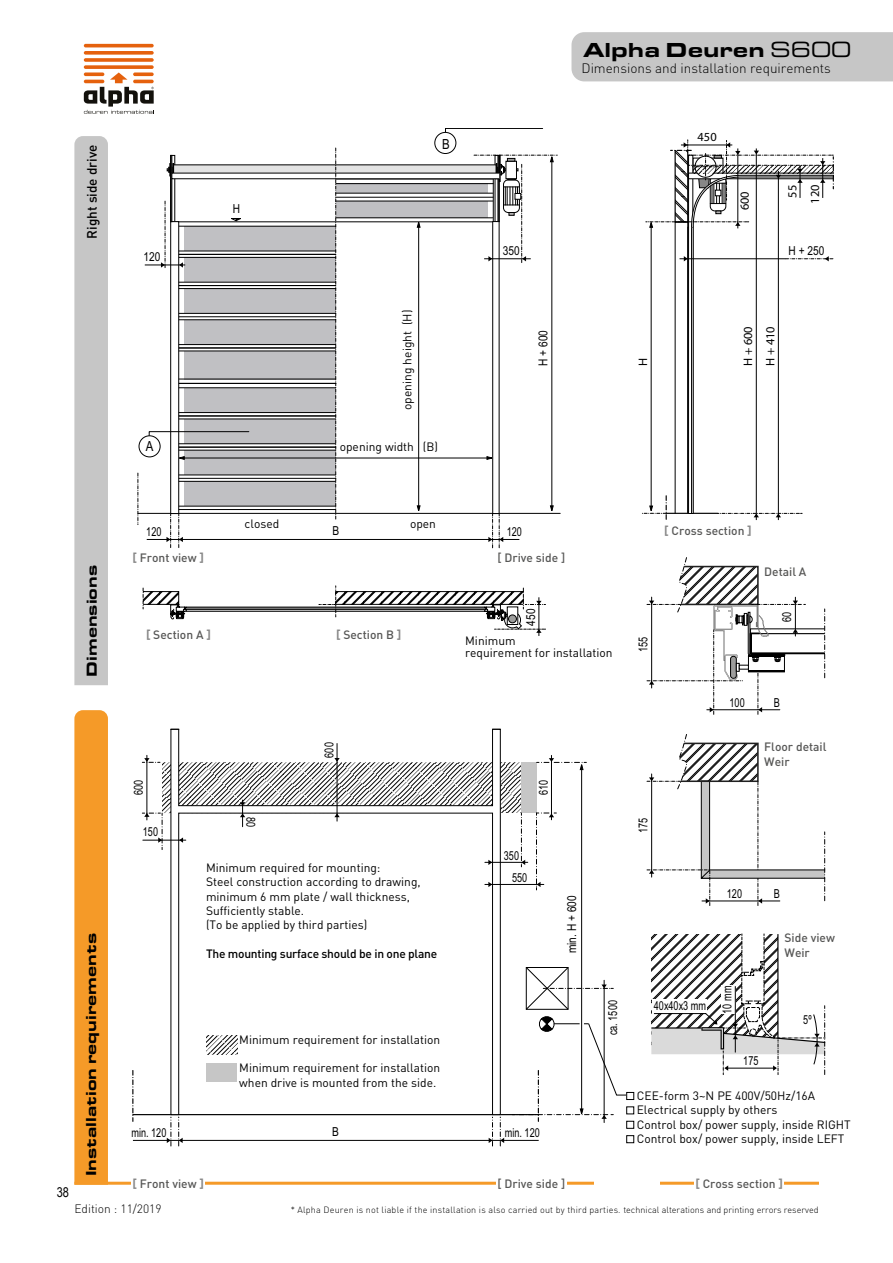
<style>
.page{position:relative;width:893px;height:1263px;background:#fff}
.page>*{position:absolute;margin:0;border:0;box-sizing:border-box;transform-origin:0 0}
.t1{font:900 21px "Eurostile Ext";color:#000}
.t2{font:900 15px "Eurostile Ext";color:#000}
.t3{font:13.95px "Arial Narrow";color:#000}
.t4{font:300 13.5px "DIN";color:#000}
.t5{font:500 13.5px "DIN";color:#000}
.t6{font:13.5px "Arial Narrow";color:#000}
.t7{font:12.45px/22px "Arial Narrow";color:#000;scale:.9 1}
.t8{font:12.45px "Arial Narrow";color:#000}
.t9{font:12.45px "Myriad Pro";color:#000}
.t10{font:12px/14.4px "DIN";color:#000}
.t11{font:500 12px/14.4px "DIN";color:#575756}
.t12{font:500 12px "DIN";letter-spacing:-.02em;color:#000}
.t13{font:300 12px "DIN";color:#000}
.t14{font:300 9px "DIN";letter-spacing:.02em;color:#000}
.s1{font-family:"Eurostile LT Std Ex 2";font-weight:400}
.s2{font-weight:700;color:#878787}
</style>
<div class="page">
<hr style="left:138px;top:513px;width:422px;height:1px;background:#000">
<svg style="left:143px;top:591px;width:27px;height:14px"></svg>
<svg style="left:162px;top:762px;width:359px;height:51px"></svg>
<div style="left:521px;top:762px;width:16px;height:51px;background:#c6c6c6"></div>
<hr style="left:133px;top:1114px;width:406px;height:1px;background:#000">
<svg style="left:170px;top:729px;width:331px;height:386px"></svg>
<svg style="left:240px;top:800px;width:5px;height:27px"></svg>
<hr style="left:581px;top:765px;width:1px;height:348px;background:#000">
<hr style="left:604px;top:980px;width:1px;height:142px;background:#000">
<hr style="left:147px;top:539px;width:372px;height:1px;background:#000">
<svg style="left:138px;top:473px;width:1px;height:52px"></svg>
<hr style="left:539px;top:597px;width:1px;height:39px;background:#000">
<div style="left:139px;top:435px;width:22px;height:22px;border:1px solid #000;border-radius:50%"></div>
<hr style="left:337px;top:743px;width:1px;height:78px;background:#000">
<hr style="left:485px;top:862px;width:43px;height:1px;background:#000">
<hr style="left:485px;top:884px;width:59px;height:1px;background:#000">
<hr style="left:143px;top:840px;width:43px;height:1px;background:#000">
<hr style="left:147px;top:755px;width:1px;height:65px;background:#000">
<svg style="left:488px;top:882px;width:4px;height:5px"></svg>
<svg style="left:488px;top:860px;width:4px;height:5px"></svg>
<svg style="left:521px;top:813px;width:4px;height:54px"></svg>
<svg style="left:334px;top:758px;width:6px;height:4px"></svg>
<svg style="left:334px;top:813px;width:6px;height:4px"></svg>
<svg style="left:179px;top:837px;width:4px;height:6px"></svg>
<svg style="left:142px;top:758px;width:18px;height:5px"></svg>
<svg style="left:142px;top:813px;width:21px;height:37px"></svg>
<svg style="left:167px;top:1117px;width:5px;height:29px"></svg>
<svg style="left:178px;top:1117px;width:5px;height:29px"></svg>
<svg style="left:489px;top:1117px;width:4px;height:29px"></svg>
<svg style="left:500px;top:1117px;width:4px;height:29px"></svg>
<svg style="left:526px;top:967px;width:87px;height:43px"></svg>
<svg style="left:170px;top:586px;width:376px;height:47px"></svg>
<svg style="left:536px;top:813px;width:20px;height:77px"></svg>
<hr style="left:551px;top:755px;width:1px;height:65px;background:#000">
<svg style="left:537px;top:758px;width:49px;height:12px"></svg>
<svg style="left:132px;top:1070px;width:1px;height:51px"></svg>
<hr style="left:133px;top:1140px;width:406px;height:1px;background:#000">
<hr style="left:145px;top:265px;width:40px;height:1px;background:#000">
<svg style="left:148px;top:128px;width:686px;height:420px"></svg>
<svg style="left:647px;top:557px;width:178px;height:157px"></svg>
<hr style="left:795px;top:597px;width:1px;height:39px;background:#000">
<svg style="left:651px;top:933px;width:175px;height:141px"></svg>
<svg style="left:647px;top:734px;width:178px;height:171px"></svg>
<svg style="left:512px;top:1016px;width:114px;height:105px"></svg>
<hr style="left:84px;top:44px;width:70px;height:3px;background:#e5610d;border-radius:2px">
<svg style="left:84px;top:58px;width:70px;height:4px"></svg>
<svg style="left:84px;top:51px;width:70px;height:4px"></svg>
<svg style="left:84px;top:65px;width:70px;height:4px"></svg>
<svg style="left:84px;top:72px;width:70px;height:42px"></svg>
<hr style="left:74px;top:1182px;width:745px;height:3px;background:#f59a28">
<div style="left:571px;top:32px;width:322px;height:49px;background:#c6c6c6"></div>
<div style="left:74px;top:710px;width:34px;height:475px;background:#f59a28"></div>
<div style="left:74px;top:136px;width:34px;height:549px;background:#c6c6c6"></div>
<div style="left:594px;top:1175px;width:65px;height:16px;background:#fff"></div>
<div style="left:131px;top:1179px;width:74px;height:9px;background:#fff"></div>
<div style="left:694px;top:1179px;width:90px;height:9px;background:#fff"></div>
<div style="left:663px;top:526px;width:90px;height:10px;background:#fff"></div>
<div style="left:496px;top:1179px;width:70px;height:9px;background:#fff"></div>
<div style="left:626px;top:1092px;width:8px;height:8px;border:1px solid #000"></div>
<div style="left:626px;top:1107px;width:8px;height:7px;border:1px solid #000"></div>
<div style="left:626px;top:1121px;width:8px;height:7px;border:1px solid #000"></div>
<div style="left:626px;top:1135px;width:8px;height:8px;border:1px solid #000"></div>
<p class="t5" style="left:83px;top:239px;width:96px;rotate:-90deg">Right side drive</p>
<p class="t2" style="left:81px;top:677px;width:113px;rotate:-90deg">Dimensions</p>
<p class="t6" style="left:57px;top:1182px;width:14px">38</p>
<p class="t2" style="left:80px;top:1176px;width:244px;rotate:-90deg">Installation requirements</p>
<p class="t8" style="left:143px;top:247px;width:18px">120</p>
<p class="t3" style="left:146px;top:436px;width:9px">A</p>
<p class="t8" style="left:233px;top:200px;width:9px">H</p>
<p class="t3" style="left:442px;top:133px;width:9px">B</p>
<p class="t10" style="left:400px;top:410px;width:102px;rotate:-90deg">opening height (H)</p>
<p class="t10" style="left:340px;top:439px;width:100px">opening width (B)</p>
<p class="t8" style="left:503px;top:241px;width:18px">350</p>
<p class="t8" style="left:534px;top:366px;width:37px;rotate:-90deg">H + 600</p>
<h1 class="t1" style="left:583px;top:34px;width:270px">Alpha Deuren <span class="s1">S600</span></h1>
<p class="t4" style="left:581px;top:60px;width:251px">Dimensions and installation requirements</p>
<p class="t9" style="left:635px;top:366px;width:10px;rotate:-90deg">H</p>
<p class="t9" style="left:698px;top:129px;width:21px">450</p>
<p class="t9" style="left:737px;top:210px;width:21px;rotate:-90deg">600</p>
<p class="t9" style="left:785px;top:198px;width:14px;rotate:-90deg">55</p>
<p class="t9" style="left:807px;top:204px;width:21px;rotate:-90deg">120</p>
<p class="t8" style="left:789px;top:241px;width:37px">H + 250</p>
<p class="t9" style="left:740px;top:366px;width:41px;rotate:-90deg">H + 600</p>
<p class="t9" style="left:762px;top:366px;width:41px;rotate:-90deg">H + 410</p>
<p class="t10" style="left:245px;top:517px;width:36px">closed</p>
<p class="t10" style="left:410px;top:517px;width:28px">open</p>
<p class="t7" style="left:146px;top:520px;width:18px">120</p>
<p class="t8" style="left:332px;top:522px;width:8px">B</p>
<p class="t7" style="left:507px;top:520px;width:18px">120</p>
<p class="t11" style="left:133px;top:550px;width:73px"><span class="s2">[</span> Front view <span class="s2">]</span></p>
<p class="t11" style="left:497px;top:550px;width:69px">[ Drive side ]</p>
<p class="t8" style="left:521px;top:626px;width:18px;rotate:-90deg">450</p>
<p class="t11" style="left:664px;top:523px;width:89px"><span class="s2">[</span> Cross section <span class="s2">]</span></p>
<p class="t11" style="left:764px;top:564px;width:44px">Detail A</p>
<p class="t7" style="left:775px;top:622px;width:13px;rotate:-90deg">60</p>
<p class="t11" style="left:146px;top:627px;width:66px"><span class="s2">[</span> Section A <span class="s2">]</span></p>
<p class="t11" style="left:336px;top:627px;width:67px"><span class="s2">[</span> Section B <span class="s2">]</span></p>
<p class="t10" style="left:465px;top:634px;width:149px;line-height:12px">Minimum<br>requirement for installation</p>
<p class="t7" style="left:127px;top:795px;width:18px;rotate:-90deg">600</p>
<p class="t7" style="left:143px;top:820px;width:18px">150</p>
<p class="t7" style="left:262px;top:817px;width:13px;rotate:90deg">80</p>
<p class="t7" style="left:317px;top:758px;width:18px;rotate:-90deg">600</p>
<p class="t10" style="left:206px;top:860px;width:216px">Minimum required for mounting:<br>Steel construction according to drawing, minimum 6 mm plate / wall thickness,<br>Sufficiently stable.<br>(To be applied by third parties)</p>
<p class="t12" style="left:206px;top:946px;width:233px">The mounting surface should be in one plane</p>
<p class="t10" style="left:239px;top:1033px;width:202px">Minimum requirement for installation</p>
<p class="t10" style="left:239px;top:1060px;width:202px">Minimum requirement for installation when drive is mounted from the side.</p>
<p class="t7" style="left:532px;top:795px;width:18px;rotate:-90deg">610</p>
<p class="t7" style="left:512px;top:844px;width:18px;text-indent:-8px">350<br>550</p>
<p class="t8" style="left:563px;top:953px;width:59px;rotate:-90deg">min. H + 600</p>
<p class="t7" style="left:601px;top:1035px;width:40px;rotate:-90deg">ca. 1500</p>
<p class="t8" style="left:332px;top:1123px;width:8px">B</p>
<p class="t7" style="left:131px;top:1121px;width:40px">min. 120</p>
<p class="t7" style="left:505px;top:1121px;width:40px">min. 120</p>
<p class="t11" style="left:133px;top:1176px;width:73px"><span class="s2">[</span> Front view <span class="s2">]</span></p>
<p class="t11" style="left:497px;top:1176px;width:69px">[ Drive side ]</p>
<p class="t7" style="left:632px;top:652px;width:18px;rotate:-90deg">155</p>
<p class="t7" style="left:632px;top:833px;width:18px;rotate:-90deg">175</p>
<p class="t7" style="left:729px;top:691px;width:18px">100</p>
<p class="t7" style="left:774px;top:691px;width:8px">B</p>
<p class="t11" style="left:764px;top:739px;width:64px">Floor detail<br>Weir</p>
<p class="t7" style="left:654px;top:994px;width:60px">40x40x3 mm</p>
<p class="t7" style="left:727px;top:882px;width:18px">120</p>
<p class="t7" style="left:774px;top:882px;width:8px">B</p>
<p class="t7" style="left:715px;top:1014px;width:33px;rotate:-90deg">10 mm</p>
<p class="t7" style="left:743px;top:1049px;width:18px">175</p>
<p class="t11" style="left:784px;top:930px;width:52px">Side view<br>Weir</p>
<p class="t7" style="left:803px;top:1008px;width:11px">5º</p>
<p class="t10" style="left:637px;top:1088px;width:216px">CEE-form 3~N PE 400V/50Hz/16A Electrical supply by others<br>Control box/ power supply, inside RIGHT Control box/ power supply, inside LEFT</p>
<p class="t11" style="left:695px;top:1176px;width:89px"><span class="s2">[</span> Cross section <span class="s2">]</span></p>
<p class="t13" style="left:74px;top:1201px;width:89px">Edition : 11/2019</p>
<p class="t14" style="left:291px;top:1204px;width:529px">* Alpha Deuren is not liable if the installation is also carried out by third parties. technical alterations and printing errors reserved</p>
</div>
